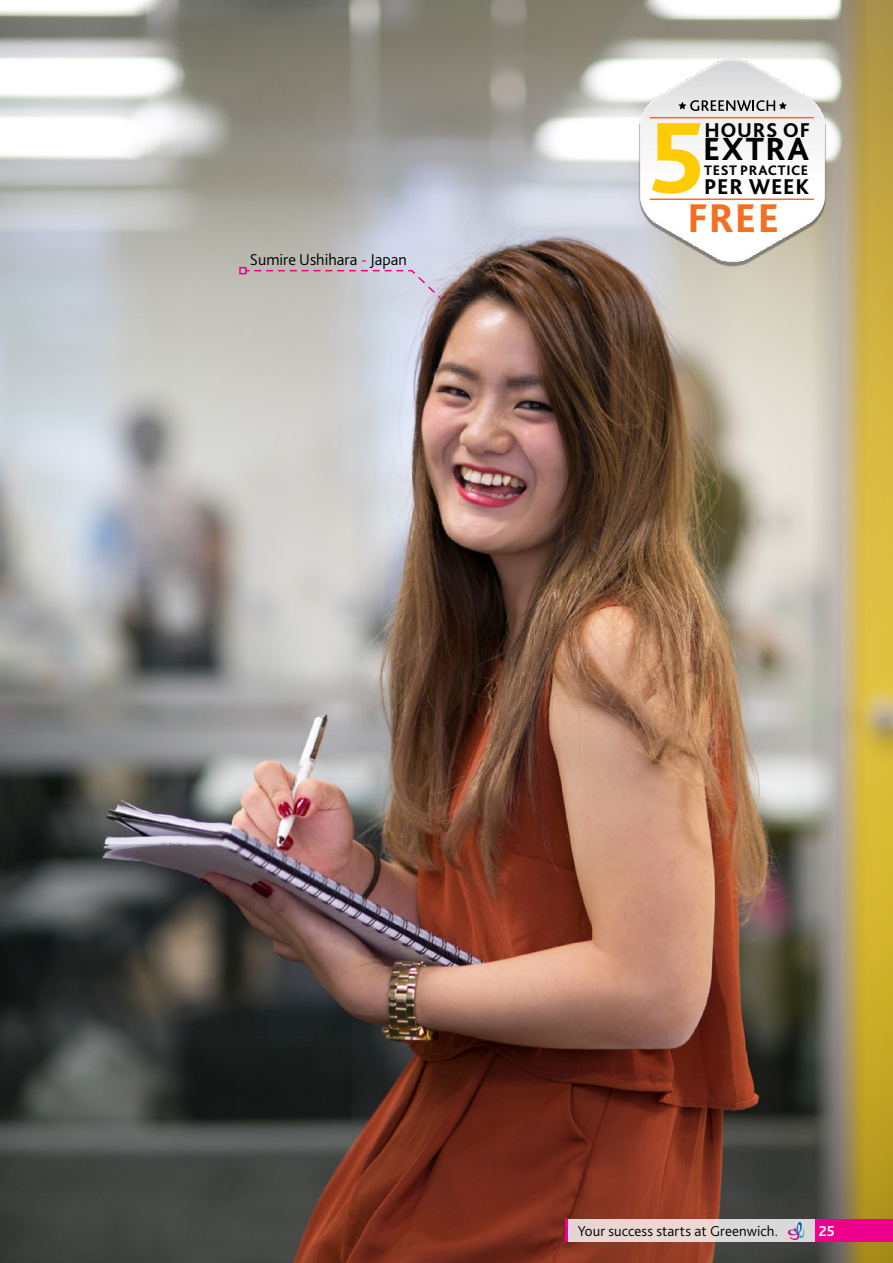
<style>
.page{position:relative;width:893px;height:1263px;background:#fff}
.page>*{position:absolute;margin:0;border:0;box-sizing:border-box;transform-origin:0 0}
.t1{font:800 105.3px "Bliss 2";color:#ffcb05}
.t2{font:800 42px "Bliss 2";color:#f36f21}
.t3{font:800 33.6px "Bliss 2";letter-spacing:.05em;color:#000}
.t4{font:800 22.35px "Bliss 2";letter-spacing:.03em;color:#000}
.t5{font:800 20.85px "Bliss 2";letter-spacing:.03em;color:#000}
.t6{font:300 16.5px "Bliss 2";color:#000}
.t7{font:300 15px "Bliss 2";letter-spacing:.005em;color:#000}
.t8{font:700 15px "Bliss 2";color:#fff}
.t9{font:800 14.4px "Bliss 2";letter-spacing:.04em;color:#000}
.s1{color:#ec008c}
</style>
<div class="page">
<img style="left:0;top:0;width:893px;height:1263px">
<img style="left:626px;top:54px;width:213px;height:213px">
<svg style="left:678px;top:100px;width:109px;height:11px"></svg>
<hr style="left:650px;top:198px;width:164px;height:2px;background:#f36f21">
<hr style="left:650px;top:117px;width:164px;height:1px;background:#f36f21">
<svg style="left:244px;top:269px;width:200px;height:32px;background:#c7c2c8"></svg>
<div style="left:239px;top:267px;width:8px;height:7px;border:2px solid #ec008c"></div>
<div style="left:814px;top:1219px;width:79px;height:23px;background:#ec008c"></div>
<hr style="left:566px;top:1219px;width:2px;height:23px;background:#ec008c">
<div style="left:568px;top:1219px;width:246px;height:23px;background:linear-gradient(to right,#edd6d1,#d8dad9)"></div>
<svg style="left:788px;top:1222px;width:17px;height:18px"></svg>
<p class="t6" style="left:250px;top:249px;width:158px">Sumire Ushihara <span class="s1">-</span> Japan</p>
<h1 class="t1" style="left:649px;top:92px;width:58px">5</h1>
<h3 class="t5" style="left:704px;top:117px;width:107px">HOURS OF</h3>
<h3 class="t3" style="left:703px;top:128px;width:107px">EXTRA</h3>
<p class="t9" style="left:704px;top:161px;width:106px">TEST PRACTICE</p>
<h3 class="t4" style="left:704px;top:173px;width:107px">PER WEEK</h3>
<h2 class="t2" style="left:687px;top:192px;width:93px">FREE</h2>
<p class="t7" style="left:578px;top:1222px;width:202px">Your success starts at Greenwich.</p>
<p class="t8" style="left:819px;top:1221px;width:17px">25</p>
</div>
